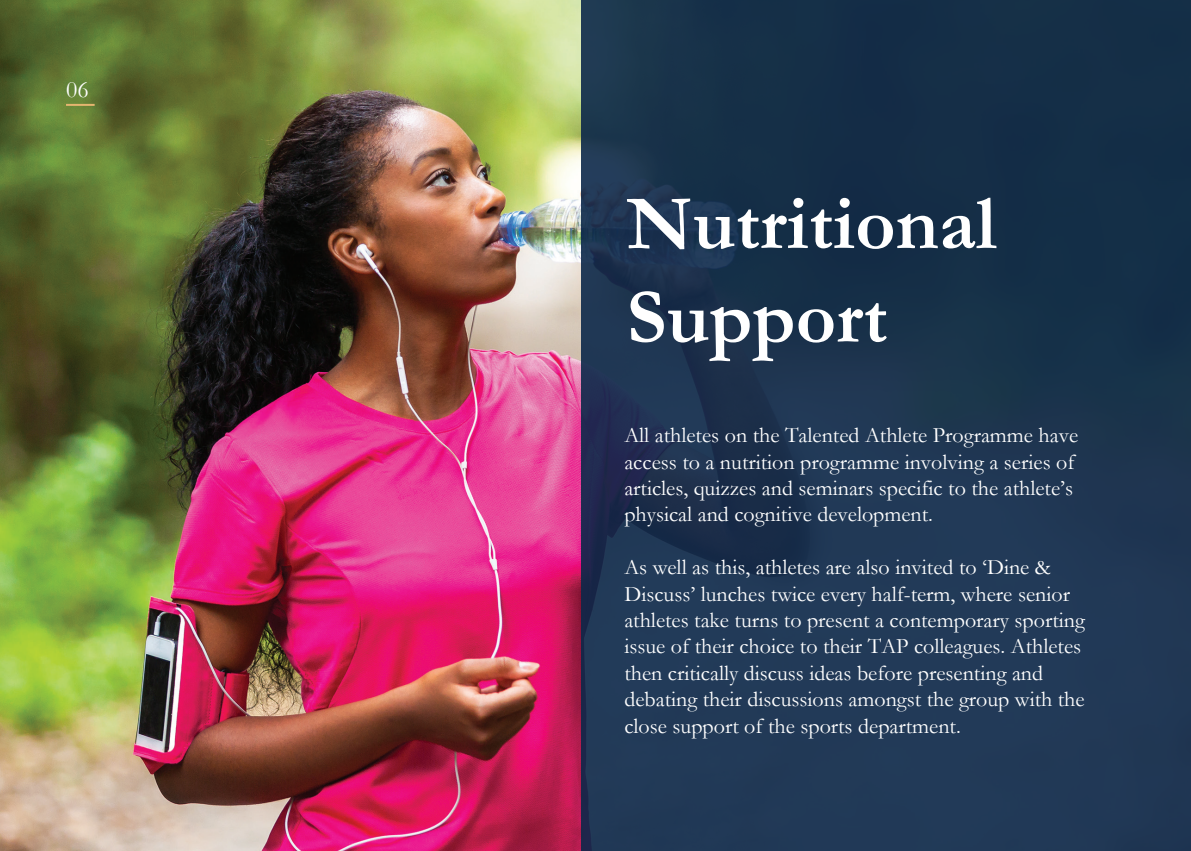
<style>
.page{position:relative;width:1191px;height:851px;background:#fff}
.page>*{position:absolute;margin:0;border:0;box-sizing:border-box;transform-origin:0 0}
.t1{font:700 78px/93.6px "Garamond";color:#fff}
.t2{font:24px "Garamond";color:#fff}
.t3{font:22px/26.4px "Garamond";color:#fff}
</style>
<div class="page">
<img style="left:0;top:0;width:581px;height:850px">
<div style="left:581px;top:0;width:610px;height:850px;background:#1f3550"></div>
<hr style="left:66px;top:104px;width:29px;height:2px;background:#e5b570">
<p class="t2" style="left:66px;top:74px;width:24px">06</p>
<h1 class="t1" style="left:626px;top:177px;width:371px">Nutritional<br>Support</h1>
<p class="t3" style="left:624px;top:421px;width:455px">All athletes on the Talented Athlete Programme have access to a nutrition programme involving a series of articles, quizzes and seminars specific to the athlete’s physical and cognitive development.</p>
<p class="t3" style="left:624px;top:553px;width:462px">As well as this, athletes are also invited to ‘Dine &amp; Discuss’ lunches twice every half-term, where senior athletes take turns to present a contemporary sporting issue of their choice to their TAP colleagues. Athletes then critically discuss ideas before presenting and debating their discussions amongst the group with the close support of the sports department.</p>
</div>
